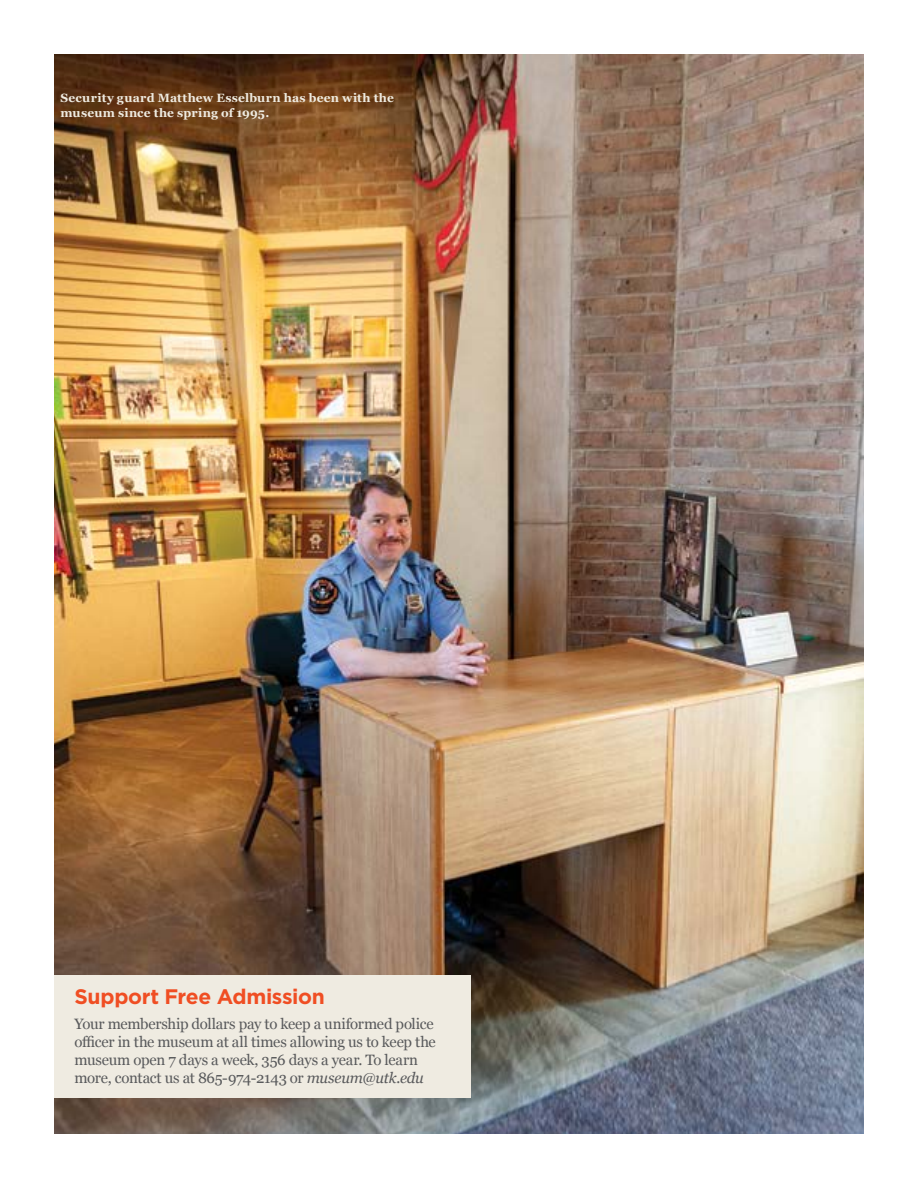
<style>
.page{position:relative;width:918px;height:1188px;background:#fff}
.page>*{position:absolute;margin:0;border:0;box-sizing:border-box;transform-origin:0 0}
.t1{font:700 21px "Gotham";letter-spacing:-.015em;color:#f04e23}
.t2{font:15px/18px "Georgia";letter-spacing:-.02em;color:#58595b}
.t3{font:700 12px/14.4px "Georgia";letter-spacing:.02em;color:#efebe1}
.s1{font-style:italic}
</style>
<div class="page">
<img style="left:54px;top:54px;width:810px;height:1080px">
<div style="left:54px;top:975px;width:417px;height:123px;background:#efebe1"></div>
<p class="t3" style="left:60px;top:90px;width:335px">Security guard Matthew Esselburn has been with the museum since the spring of 1995.</p>
<p class="t1" style="left:75px;top:983px;width:252px">Support Free Admission</p>
<p class="t2" style="left:75px;top:1014px;width:363px">Your membership dollars pay to keep a uniformed police officer in the museum at all times allowing us to keep the museum open 7 days a week, 356 days a year. To learn more, contact us at 865-974-2143 or <span class="s1">museum@utk.edu</span></p>
</div>
